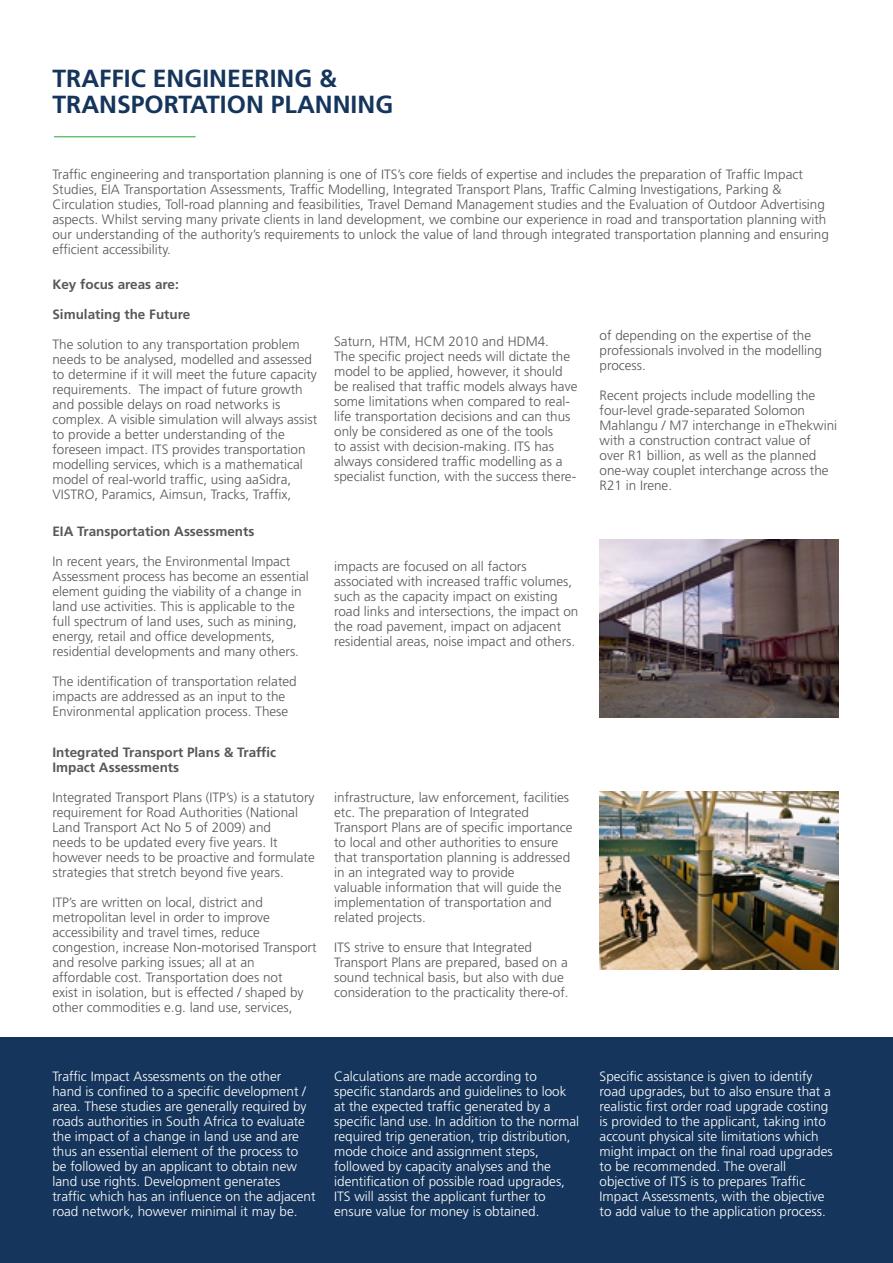
<style>
.page{position:relative;width:893px;height:1263px;background:#fff}
.page>*{position:absolute;margin:0;border:0;box-sizing:border-box;transform-origin:0 0}
.t1{font:700 24.75px "Frutiger LT Std";color:#15355c}
.t2{font:300 13.5px/15px "Frutiger LT Std";color:#57585a}
.t3{font:300 13.5px/15px "Frutiger LT Std";color:#fff}
.t4{font:700 13.5px/15px "Frutiger LT Std";color:#57585a}
</style>
<div class="page">
<div style="left:0;top:1037px;width:893px;height:226px;background:#15355c"></div>
<hr style="left:54px;top:136px;width:142px;height:1px;background:#40b149">
<img style="left:600px;top:539px;width:239px;height:178px">
<img style="left:600px;top:792px;width:239px;height:178px">
<p class="t1" style="left:52px;top:64px;width:286px">TRAFFIC ENGINEERING &amp;</p>
<p class="t1" style="left:52px;top:89px;width:342px">TRANSPORTATION PLANNING</p>
<p class="t2" style="left:52px;top:167px;width:778px">Traffic engineering and transportation planning is one of ITS’s core fields of expertise and includes the preparation of Traffic Impact Studies, EIA Transportation Assessments, Traffic Modelling, Integrated Transport Plans, Traffic Calming Investigations, Parking &amp; Circulation studies, Toll-road planning and feasibilities, Travel Demand Management studies and the Evaluation of Outdoor Advertising aspects. Whilst serving many private clients in land development, we combine our experience in road and transportation planning with our understanding of the authority’s requirements to unlock the value of land through integrated transportation planning and ensuring efficient accessibility.</p>
<p class="t4" style="left:52px;top:277px;width:128px">Key focus areas are:</p>
<p class="t4" style="left:52px;top:307px;width:139px">Simulating the Future</p>
<p class="t2" style="left:52px;top:337px;width:266px">The solution to any transportation problem needs to be analysed, modelled and assessed to determine if it will meet the future capacity requirements. The impact of future growth and possible delays on road networks is complex. A visible simulation will always assist to provide a better understanding of the foreseen impact. ITS provides transportation modelling services, which is a mathematical model of real-world traffic, using aaSidra, VISTRO, Paramics, Aimsun, Tracks, Traffix,</p>
<p class="t4" style="left:52px;top:524px;width:204px">EIA Transportation Assessments</p>
<p class="t2" style="left:52px;top:554px;width:258px">In recent years, the Environmental Impact Assessment process has become an essential element guiding the viability of a change in land use activities. This is applicable to the full spectrum of land uses, such as mining, energy, retail and office developments, residential developments and many others.</p>
<p class="t2" style="left:52px;top:674px;width:246px">The identification of transportation related impacts are addressed as an input to the<br>Environmental application process. These</p>
<p class="t4" style="left:52px;top:745px;width:225px">Integrated Transport Plans &amp; Traffic<br>Impact Assessments</p>
<p class="t2" style="left:52px;top:790px;width:264px">Integrated Transport Plans (ITP’s) is a statutory requirement for Road Authorities (National Land Transport Act No 5 of 2009) and<br>needs to be updated every five years. It however needs to be proactive and formulate strategies that stretch beyond five years.</p>
<p class="t2" style="left:52px;top:895px;width:266px">ITP’s are written on local, district and metropolitan level in order to improve accessibility and travel times, reduce congestion, increase Non-motorised Transport and resolve parking issues; all at an affordable cost. Transportation does not<br>exist in isolation, but is effected / shaped by other commodities e.g. land use, services,</p>
<p class="t2" style="left:600px;top:328px;width:224px">of depending on the expertise of the professionals involved in the modelling process.</p>
<p class="t2" style="left:600px;top:388px;width:239px">Recent projects include modelling the four-level grade-separated Solomon Mahlangu / M7 interchange in eThekwini with a construction contract value of over R1 billion, as well as the planned one-way couplet interchange across the R21 in Irene.</p>
<p class="t2" style="left:334px;top:334px;width:245px">Saturn, HTM, HCM 2010 and HDM4.<br>The specific project needs will dictate the model to be applied, however, it should be realised that traffic models always have some limitations when compared to real&shy;life transportation decisions and can thus only be considered as one of the tools<br>to assist with decision-making. ITS has always considered traffic modelling as a specialist function, with the success there-</p>
<p class="t2" style="left:334px;top:559px;width:246px">impacts are focused on all factors associated with increased traffic volumes, such as the capacity impact on existing road links and intersections, the impact on the road pavement, impact on adjacent residential areas, noise impact and others.</p>
<p class="t2" style="left:334px;top:790px;width:240px">infrastructure, law enforcement, facilities etc. The preparation of Integrated Transport Plans are of specific importance to local and other authorities to ensure that transportation planning is addressed in an integrated way to provide<br>valuable information that will guide the implementation of transportation and related projects.</p>
<p class="t2" style="left:334px;top:940px;width:236px">ITS strive to ensure that Integrated Transport Plans are prepared, based on a sound technical basis, but also with due consideration to the practicality there-of.</p>
<p class="t3" style="left:52px;top:1069px;width:265px">Traffic Impact Assessments on the other<br>hand is confined to a specific development / area. These studies are generally required by roads authorities in South Africa to evaluate the impact of a change in land use and are thus an essential element of the process to be followed by an applicant to obtain new land use rights. Development generates traffic which has an influence on the adjacent road network, however minimal it may be.</p>
<p class="t3" style="left:334px;top:1069px;width:247px">Calculations are made according to specific standards and guidelines to look at the expected traffic generated by a specific land use. In addition to the normal required trip generation, trip distribution, mode choice and assignment steps, followed by capacity analyses and the identification of possible road upgrades, ITS will assist the applicant further to ensure value for money is obtained.</p>
<p class="t3" style="left:600px;top:1069px;width:235px">Specific assistance is given to identify road upgrades, but to also ensure that a realistic first order road upgrade costing is provided to the applicant, taking into account physical site limitations which might impact on the final road upgrades to be recommended. The overall objective of ITS is to prepares Traffic Impact Assessments, with the objective to add value to the application process.</p>
</div>
